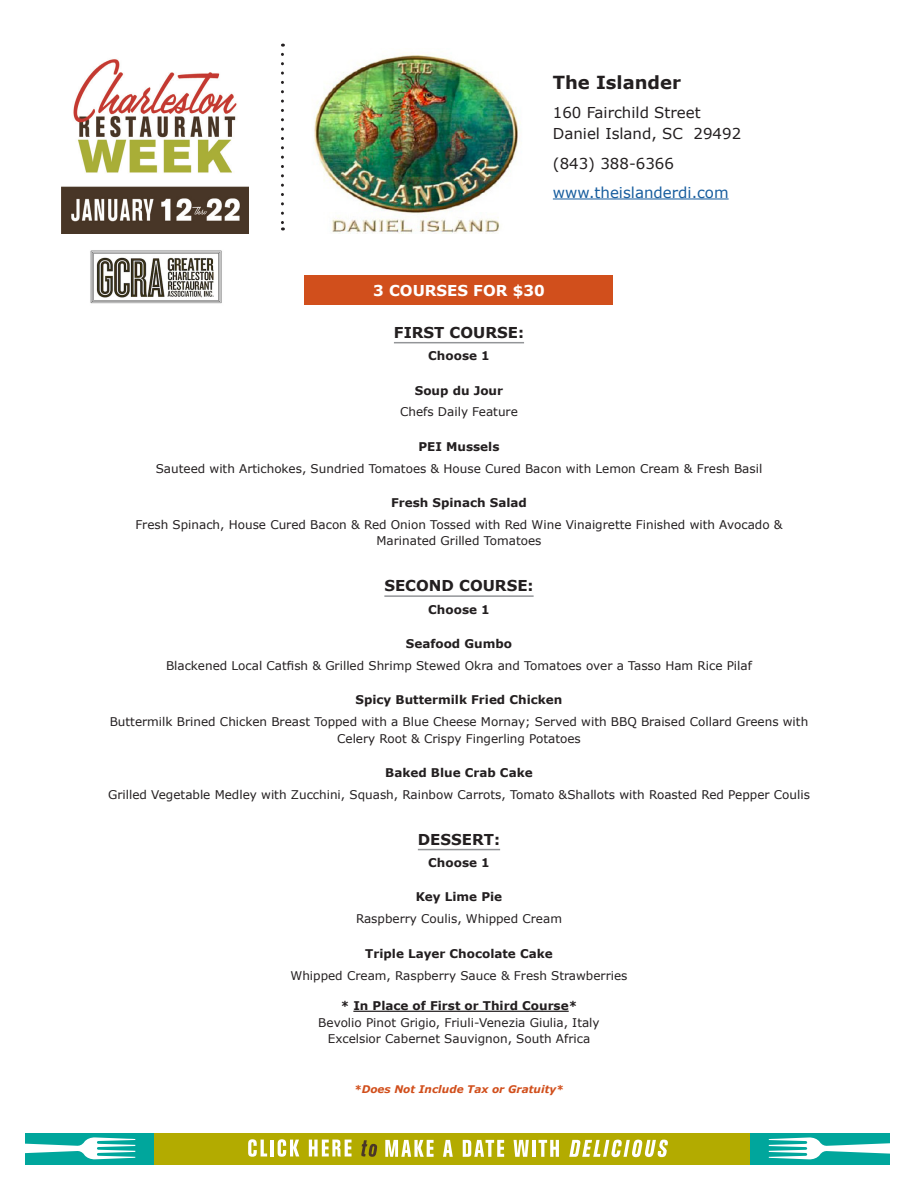
<style>
.page{position:relative;width:918px;height:1188px;background:#fff}
.page>*{position:absolute;margin:0;border:0;box-sizing:border-box;transform-origin:0 0}
.restaurant_name{font:700 18px "Verdana";color:#231f20}
.Address{font:15px "Verdana";color:#231f20}
.category{font:700 15px "Verdana";color:#231f20}
.phone_url{font:15px "Verdana";color:#175d9e}
.description{font:700 15px "Verdana";color:#fff}
.phone_url-2{font:15px "Verdana";color:#231f20}
.description-2{font:12px/16.5px "Verdana";color:#231f20;text-align:center}
.menu_item{font:700 12px "Verdana";color:#231f20}
.category_subhead{font:700 12px "Verdana";color:#231f20}
.description-3{font:italic 700 10.5px "Verdana";color:#d14f1c}
</style>
<div class="page">
<hr style="left:553px;top:199px;width:176px;height:1px;background:#175d9e">
<img style="left:314px;top:54px;width:204px;height:179px">
<svg style="left:281px;top:54px;width:3px;height:176px"></svg>
<hr style="left:394px;top:342px;width:130px;height:1px;background:#939598">
<hr style="left:384px;top:595px;width:150px;height:2px;background:#939598">
<hr style="left:418px;top:849px;width:82px;height:1px;background:#939598">
<hr style="left:353px;top:1011px;width:216px;height:1px;background:#231f20">
<div style="left:305px;top:276px;width:308px;height:29px;background:#d14f1c"></div>
<div style="left:26px;top:1133px;width:864px;height:31px;background:#00a69c"></div>
<svg style="left:25px;top:1137px;width:110px;height:23px"></svg>
<svg style="left:769px;top:1137px;width:121px;height:23px"></svg>
<div style="left:154px;top:1133px;width:596px;height:31px;background:#b3ab00"></div>
<svg style="left:385px;top:1140px;width:49px;height:17px"></svg>
<svg style="left:443px;top:1140px;width:10px;height:17px"></svg>
<svg style="left:463px;top:1140px;width:41px;height:17px"></svg>
<svg style="left:514px;top:1140px;width:15px;height:17px"></svg>
<hr style="left:532px;top:1140px;width:3px;height:17px;background:#fff">
<svg style="left:539px;top:1140px;width:20px;height:17px"></svg>
<svg style="left:569px;top:1140px;width:99px;height:17px"></svg>
<svg style="left:248px;top:1139px;width:19px;height:18px"></svg>
<hr style="left:270px;top:1140px;width:4px;height:16px;background:#fff">
<svg style="left:278px;top:1139px;width:21px;height:18px"></svg>
<svg style="left:309px;top:1140px;width:43px;height:16px"></svg>
<svg style="left:361px;top:1140px;width:16px;height:17px"></svg>
<img style="left:90px;top:250px;width:132px;height:54px">
<img style="left:62px;top:59px;width:187px;height:174px">
<p class="restaurant_name" style="left:553px;top:71px;width:130px">The Islander</p>
<p class="Address" style="left:553px;top:103px;width:149px">160 Fairchild Street</p>
<p class="Address" style="left:553px;top:124px;width:190px">Daniel Island, SC 29492</p>
<p class="phone_url-2" style="left:553px;top:154px;width:123px">(843) 388-6366</p>
<p class="phone_url" style="left:553px;top:183px;width:177px">www.theislanderdi.com</p>
<p class="description" style="left:373px;top:281px;width:173px">3 COURSES FOR $30</p>
<p class="category" style="left:394px;top:322px;width:132px">FIRST COURSE:</p>
<p class="category_subhead" style="left:428px;top:348px;width:63px">Choose 1</p>
<p class="menu_item" style="left:415px;top:382px;width:90px">Soup du Jour</p>
<p class="description-2" style="left:400px;top:404px;width:119px">Chefs Daily Feature</p>
<p class="menu_item" style="left:419px;top:439px;width:82px">PEI Mussels</p>
<p class="description-2" style="left:156px;top:460px;width:608px">Sauteed with Artichokes, Sundried Tomatoes &amp; House Cured Bacon with Lemon Cream &amp; Fresh Basil</p>
<p class="menu_item" style="left:391px;top:495px;width:137px">Fresh Spinach Salad</p>
<p class="description-2" style="left:135px;top:517px;width:649px">Fresh Spinach, House Cured Bacon &amp; Red Onion Tossed with Red Wine Vinaigrette Finished with Avocado &amp;<br>Marinated Grilled Tomatoes</p>
<p class="category" style="left:384px;top:576px;width:151px">SECOND COURSE:</p>
<p class="category_subhead" style="left:428px;top:601px;width:63px">Choose 1</p>
<p class="menu_item" style="left:406px;top:636px;width:108px">Seafood Gumbo</p>
<p class="description-2" style="left:166px;top:657px;width:587px">Blackened Local Catfish &amp; Grilled Shrimp Stewed Okra and Tomatoes over a Tasso Ham Rice Pilaf</p>
<p class="menu_item" style="left:356px;top:692px;width:208px">Spicy Buttermilk Fried Chicken</p>
<p class="description-2" style="left:110px;top:714px;width:700px">Buttermilk Brined Chicken Breast Topped with a Blue Cheese Mornay; Served with BBQ Braised Collard Greens with<br>Celery Root &amp; Crispy Fingerling Potatoes</p>
<p class="menu_item" style="left:385px;top:765px;width:149px">Baked Blue Crab Cake</p>
<p class="description-2" style="left:108px;top:786px;width:703px">Grilled Vegetable Medley with Zucchini, Squash, Rainbow Carrots, Tomato &amp;Shallots with Roasted Red Pepper Coulis</p>
<p class="category" style="left:418px;top:829px;width:84px">DESSERT:</p>
<p class="category_subhead" style="left:428px;top:855px;width:63px">Choose 1</p>
<p class="menu_item" style="left:416px;top:889px;width:88px">Key Lime Pie</p>
<p class="description-2" style="left:356px;top:911px;width:208px">Raspberry Coulis, Whipped Cream</p>
<p class="menu_item" style="left:365px;top:946px;width:189px">Triple Layer Chocolate Cake</p>
<p class="description-2" style="left:290px;top:967px;width:339px">Whipped Cream, Raspberry Sauce &amp; Fresh Strawberries</p>
<p class="category_subhead" style="left:341px;top:998px;width:238px">* In Place of First or Third Course*</p>
<p class="description-2" style="left:318px;top:1015px;width:283px">Bevolio Pinot Grigio, Friuli-Venezia Giulia, Italy</p>
<p class="description-2" style="left:328px;top:1031px;width:264px">Excelsior Cabernet Sauvignon, South Africa</p>
<p class="description-3" style="left:354px;top:1082px;width:211px">*Does Not Include Tax or Gratuity*</p>
</div>
